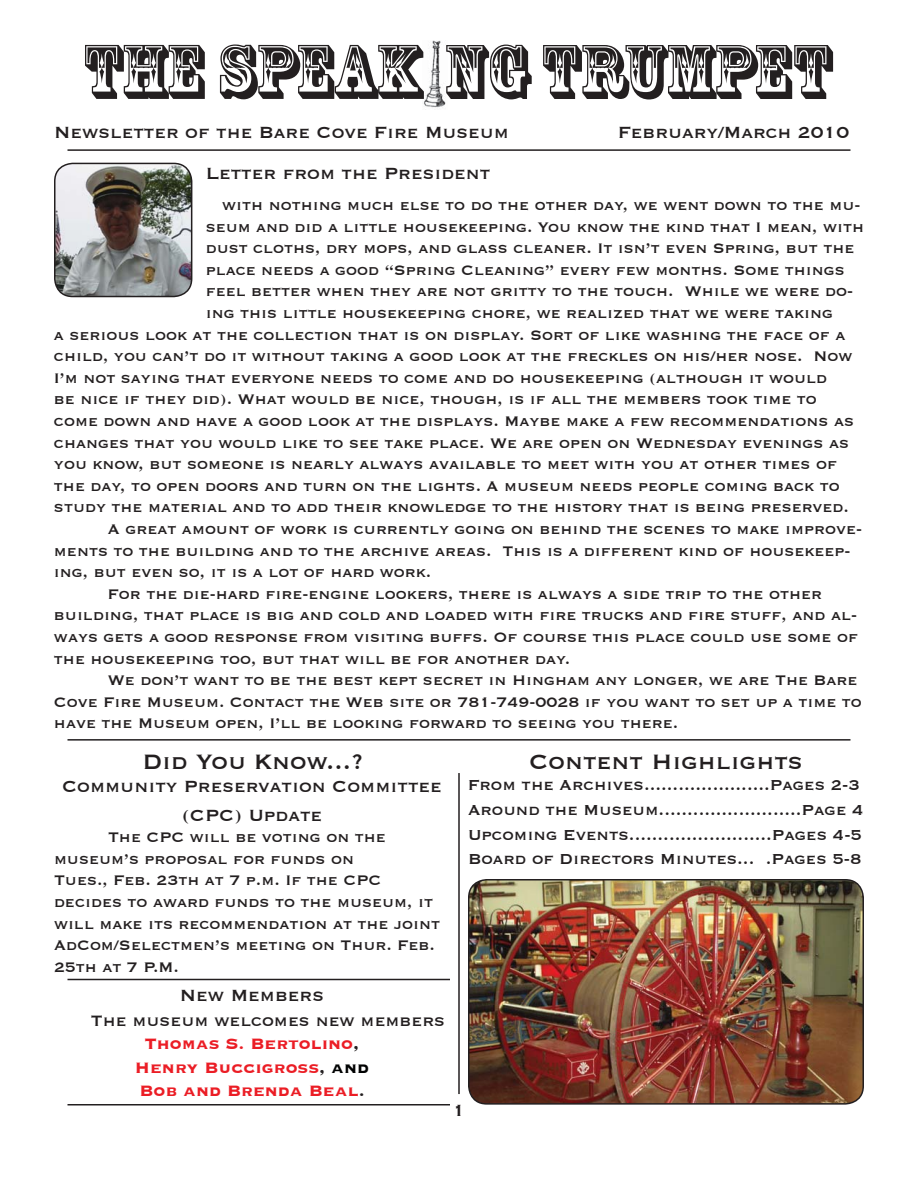
<style>
.page{position:relative;width:918px;height:1188px;background:#fff}
.page>*{position:absolute;margin:0;border:0;box-sizing:border-box;transform-origin:0 0}
.t1{font:72px "Rosewood Std";color:#231f20}
.t2{font:27px "Copperplate";color:#231f20}
.t3{font:21px/41px "Copperplate";color:#231f20}
.t4{font:700 19.5px "Copperplate";color:#eb1d25}
.t5{font:19.5px "Copperplate";color:#231f20}
.t6{font:18.75px/24.8px "Copperplate";color:#231f20}
.t7{font:18px/21.6px "Copperplate";color:#231f20}
.s1{color:#231f20}
.s2{color:#010202}
</style>
<div class="page">
<img style="left:423px;top:41px;width:23px;height:67px">
<img style="left:55px;top:163px;width:137px;height:134px;border-radius:18px">
<div style="left:54px;top:163px;width:138px;height:134px;border:2px solid #231f20;border-radius:18px"></div>
<hr style="left:68px;top:149px;width:782px;height:2px;background:#231f20">
<hr style="left:458px;top:773px;width:2px;height:321px;background:#231f20">
<hr style="left:68px;top:739px;width:782px;height:2px;background:#231f20">
<img style="left:469px;top:880px;width:394px;height:224px;border-radius:18px">
<div style="left:468px;top:879px;width:396px;height:226px;border:2px solid #231f20;border-radius:18px"></div>
<hr style="left:68px;top:1104px;width:382px;height:2px;background:#231f20">
<hr style="left:68px;top:979px;width:382px;height:1px;background:#231f20">
<h1 class="t1" style="left:81px;top:25px;width:751px">THE SPEAK NG TRUMPET</h1>
<p class="t3" style="left:618px;top:112px;width:233px">February/March 2010</p>
<p class="t3" style="left:206px;top:112px;width:304px;text-indent:-152px">Newsletter of the Bare Cove Fire Museum<br>Letter from the President</p>
<p class="t7" style="left:222px;top:195px;width:640px">with nothing much else to do the other day, we went down to the mu-</p>
<p class="t7" style="left:206px;top:216px;width:660px">seum and did a little housekeeping. You know the kind that I mean, with</p>
<p class="t7" style="left:206px;top:238px;width:650px">dust cloths, dry mops, and glass cleaner. It isn’t even Spring, but the</p>
<p class="t7" style="left:206px;top:259px;width:641px">place needs a good “Spring Cleaning” every few months. Some things</p>
<p class="t7" style="left:206px;top:281px;width:649px">feel better when they are not gritty to the touch. While we were do-</p>
<p class="t7" style="left:206px;top:303px;width:629px">ing this little housekeeping chore, we realized that we were taking</p>
<p class="t7" style="left:54px;top:324px;width:793px">a serious look at the collection that is on display. Sort of like washing the face of a</p>
<p class="t7" style="left:54px;top:346px;width:800px">child, you can’t do it without taking a good look at the freckles on his/her nose. Now</p>
<p class="t7" style="left:54px;top:367px;width:775px">I’m not saying that everyone needs to come and do housekeeping (although it would</p>
<p class="t7" style="left:54px;top:389px;width:764px">be nice if they did). What would be nice, though, is if all the members took time to</p>
<p class="t7" style="left:54px;top:411px;width:802px">come down and have a good look at the displays. Maybe make a few recommendations as</p>
<p class="t7" style="left:54px;top:432px;width:797px">changes that you would like to see take place. We are open on Wednesday evenings as</p>
<p class="t7" style="left:54px;top:454px;width:785px">you know, but someone is nearly always available to meet with you at other times of</p>
<p class="t7" style="left:54px;top:475px;width:787px">the day, to open doors and turn on the lights. A museum needs people coming back to</p>
<p class="t7" style="left:54px;top:497px;width:796px">study the material and to add their knowledge to the history that is being preserved.</p>
<p class="t7" style="left:108px;top:519px;width:756px">A great amount of work is currently going on behind the scenes to make improve-</p>
<p class="t7" style="left:54px;top:540px;width:798px">ments to the building and to the archive areas. This is a different kind of housekeep-</p>
<p class="t7" style="left:54px;top:562px;width:379px">ing, but even so, it is a lot of hard work.</p>
<p class="t7" style="left:108px;top:583px;width:716px">For the die-hard fire-engine lookers, there is always a side trip to the other</p>
<p class="t7" style="left:54px;top:605px;width:805px">building, that place is big and cold and loaded with fire trucks and fire stuff, and al-</p>
<p class="t7" style="left:54px;top:627px;width:806px">ways gets a good response from visiting buffs. Of course this place could use some of</p>
<p class="t7" style="left:54px;top:648px;width:518px">the housekeeping too, but that will be for another day.</p>
<p class="t7" style="left:108px;top:670px;width:751px">We don’t want to be the best kept secret in Hingham any longer, we are The Bare</p>
<p class="t7" style="left:54px;top:691px;width:809px">Cove Fire Museum. Contact the Web site or 781-749-0028 if you want to set up a time to</p>
<p class="t7" style="left:54px;top:713px;width:626px">have the Museum open, I’ll be looking forward to seeing you there.</p>
<h2 class="t2" style="left:143px;top:749px;width:222px">Did You Know...?</h2>
<h2 class="t2" style="left:529px;top:749px;width:275px">Content Highlights</h2>
<p class="t3" style="left:62px;top:772px;width:381px;line-height:28.8px;text-align:center">Community Preservation Committee (CPC) Update</p>
<p class="t7" style="left:54px;top:827px;width:388px;text-indent:54px">The CPC will be voting on the museum’s proposal for funds on<br>Tues., Feb. 23th at 7 p.m. If the CPC decides to award funds to the museum, it will make its recommendation at the joint<br>AdCom/Selectmen’s meeting on Thur. Feb.<br>25th at 7 P.M.</p>
<p class="t3" style="left:180px;top:975px;width:146px">New Members</p>
<p class="t5" style="left:91px;top:1011px;width:356px">The museum welcomes new members</p>
<p class="t4" style="left:145px;top:1034px;width:216px">Thomas S. Bertolino<span class="s1">,</span></p>
<p class="t4" style="left:135px;top:1058px;width:236px">Henry Buccigross<span class="s1">,</span> <span class="s2">and</span></p>
<p class="t4" style="left:139px;top:1081px;width:227px">Bob and Brenda Beal<span class="s1">.</span></p>
<p class="t6" style="left:468px;top:773px;width:397px">From the Archives......................Pages 2-3<br>Around the Museum.........................Page 4<br>Upcoming Events.........................Pages 4-5<br>Board of Directors Minutes... .Pages 5-8</p>
<p class="t3" style="left:453px;top:1091px;width:14px">1</p>
</div>
